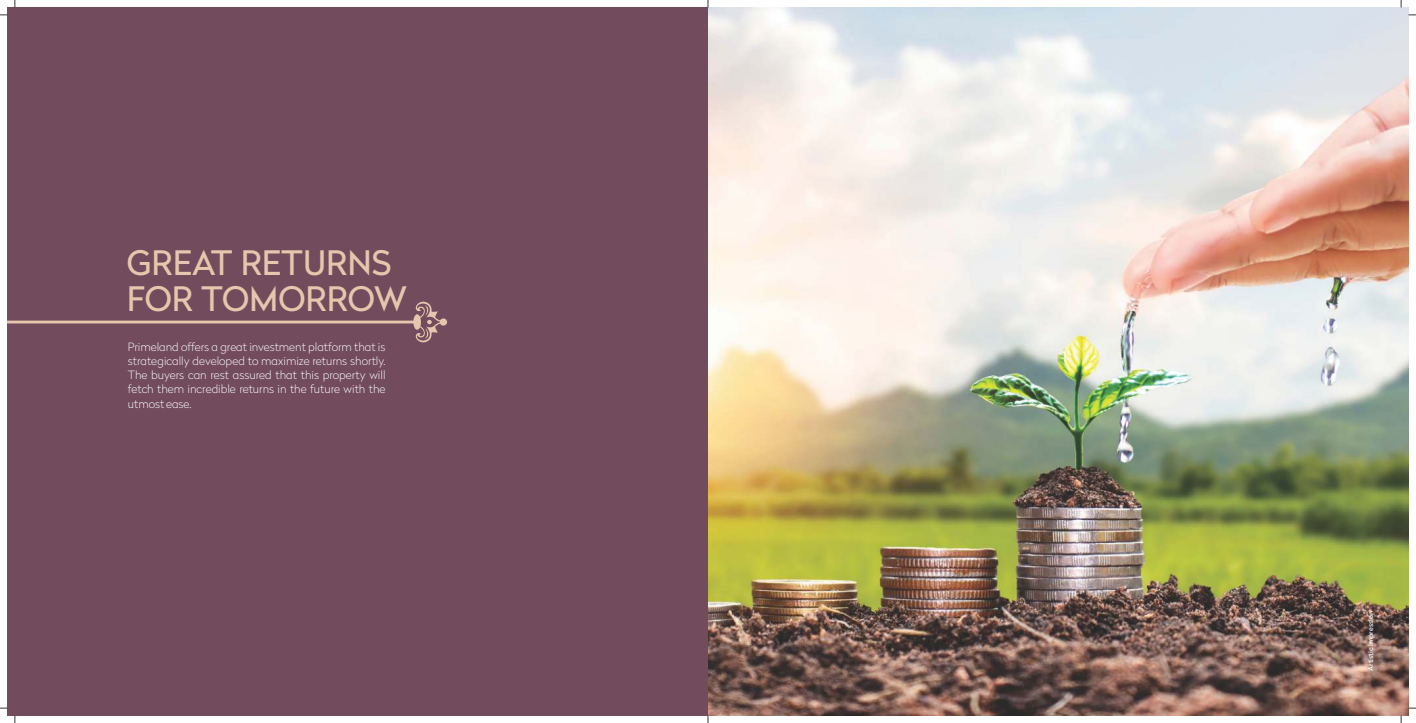
<style>
.page{position:relative;width:1416px;height:723px;background:#fff}
.page>*{position:absolute;margin:0;border:0;box-sizing:border-box;transform-origin:0 0}
.t1{font:33.6px/36.7px "Radikal";color:#e6c6ad}
.t2{font:100 11.38px/14.3px "Radikal";color:#fefefe;text-align:justify}
.t3{font:7px "Radikal";color:#fefefe}
</style>
<div class="page">
<div style="left:7px;top:7px;width:701px;height:708px;background:#724c5c"></div>
<svg style="left:7px;top:301px;width:440px;height:42px"></svg>
<img style="left:708px;top:7px;width:700px;height:708px">
<h1 class="t1" style="left:127px;top:248px;width:282px">GREAT RETURNS<br>FOR TOMORROW</h1>
<p class="t2" style="left:128px;top:341px;width:259px">Primeland offers a great investment platform that is strategically developed to maximize returns shortly.<br>The buyers can rest assured that this property will fetch them incredible returns in the future with the utmost ease.</p>
<p class="t3" style="left:1368px;top:671px;width:61px;rotate:-90deg">Artistic Impression</p>
</div>
